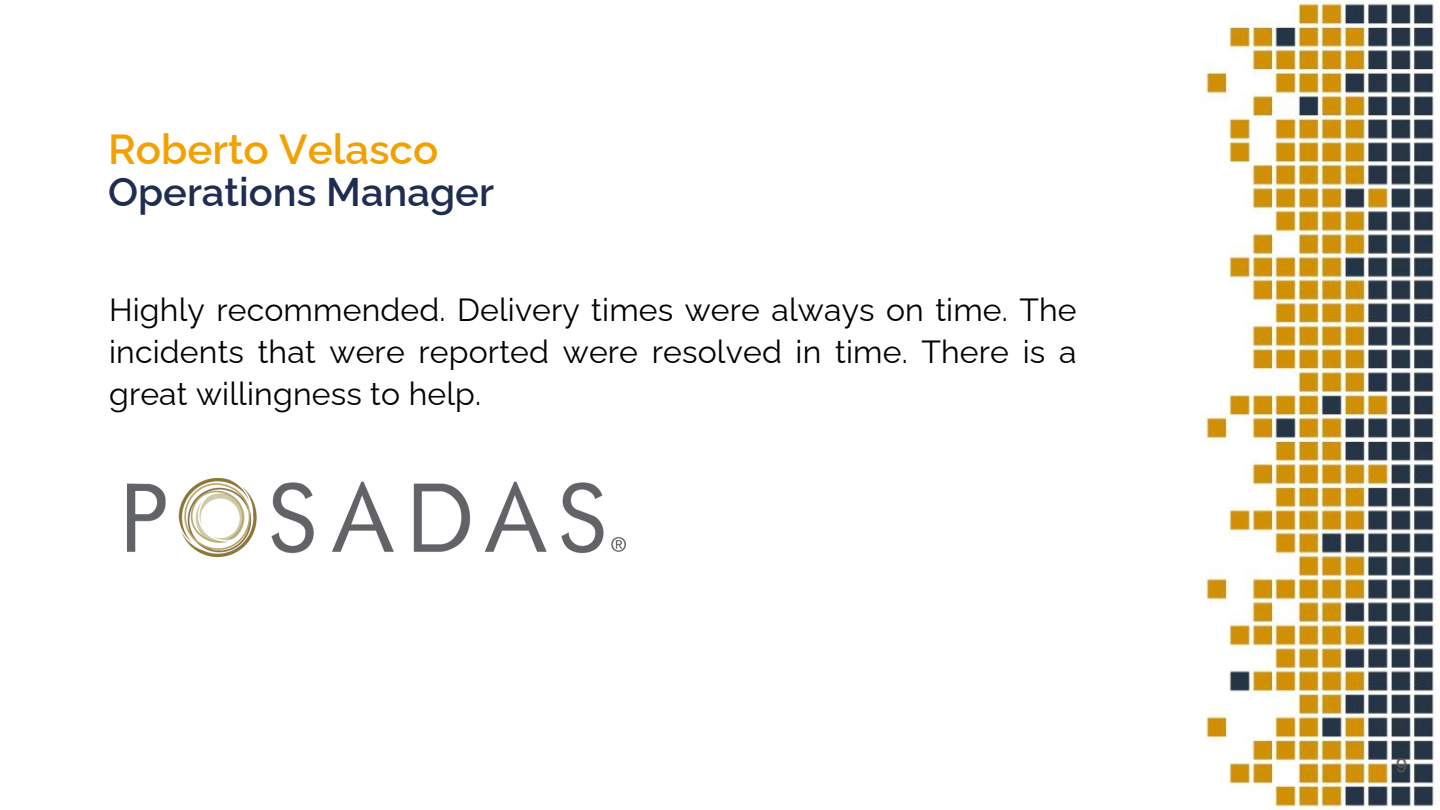
<style>
.page{position:relative;width:1440px;height:810px;background:#fff}
.page>*{position:absolute;margin:0;border:0;box-sizing:border-box;transform-origin:0 0}
.t1{font:600 42px "Raleway";color:#f2a100}
.t2{font:600 40px "Raleway";color:#1f2d53}
.t3{font:32px/42px "Raleway";letter-spacing:.005em;color:#000;text-align:justify}
</style>
<div class="page">
<img style="left:127px;top:478px;width:499px;height:78px">
<img style="left:1204px;top:1px;width:232px;height:809px">
<h1 class="t1" style="left:108px;top:115px;width:332px">Roberto Velasco</h1>
<p class="t2" style="left:108px;top:160px;width:387px">Operations Manager</p>
<p class="t3" style="left:109px;top:285px;width:969px">Highly recommended. Delivery times were always on time. The incidents that were reported were resolved in time. There is a great willingness to help.</p>
</div>
